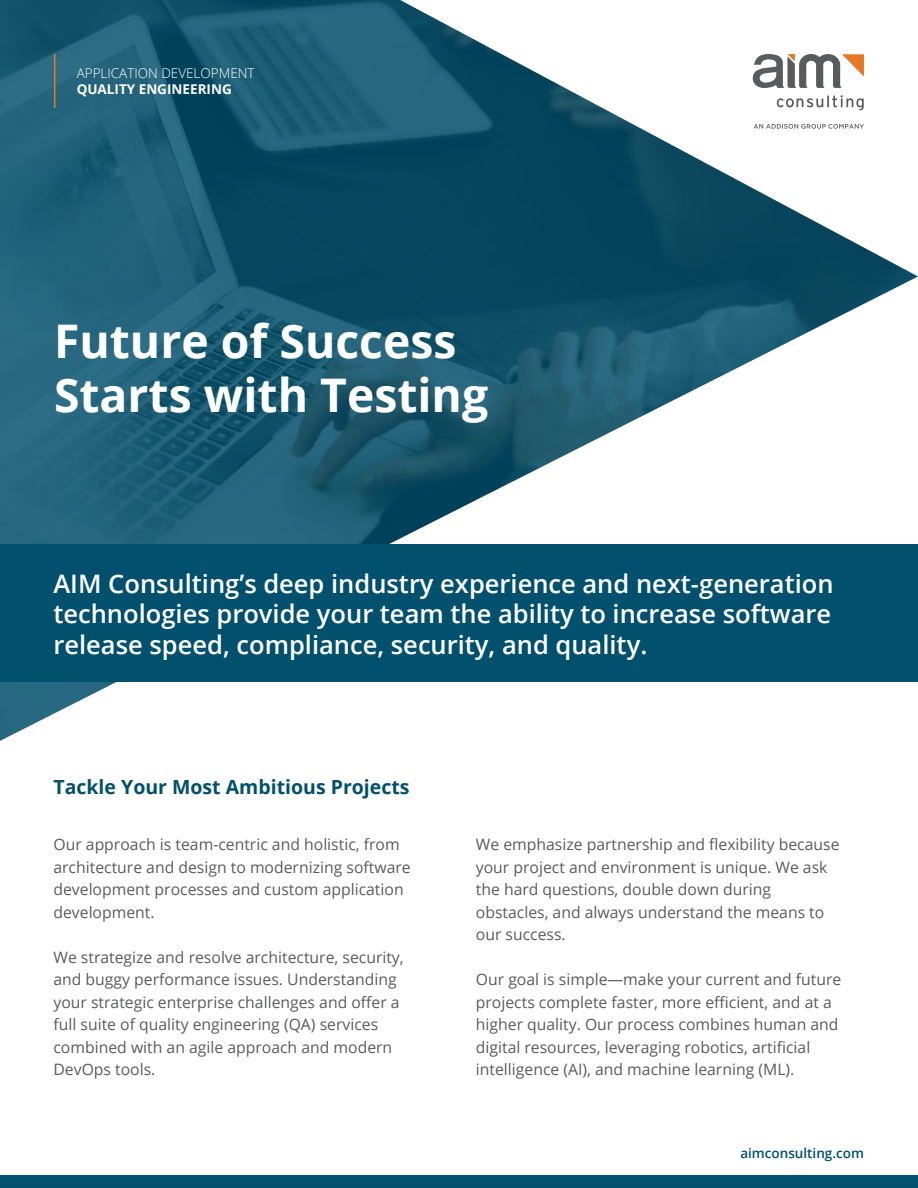
<style>
.page{position:relative;width:918px;height:1188px;background:#fff}
.page>*{position:absolute;margin:0;border:0;box-sizing:border-box;transform-origin:0 0}
.t1{font:700 46.35px/54.6px "Open Sans";color:#fff}
.t2{font:600 25.5px/30.6px "Open Sans";color:#fff;text-align:justify}
.t3{font:700 19.5px "Open Sans";color:#00506e}
.t4{font:15.75px/22.5px "Open Sans";color:#5a5b5d}
.t5{font:300 13.5px "Open Sans";color:#fff}
.t6{font:700 13.5px "Open Sans";color:#fff}
.t7{font:600 13.5px "Open Sans";color:#00506e}
</style>
<div class="page">
<img style="left:0;top:0;width:918px;height:741px">
<div style="left:0;top:544px;width:918px;height:137px;background:#00506e"></div>
<div style="left:0;top:1175px;width:918px;height:13px;background:#00506e"></div>
<hr style="left:54px;top:54px;width:2px;height:54px;background:#e77725">
<p class="t5" style="left:77px;top:64px;width:180px">APPLICATION DEVELOPMENT</p>
<p class="t6" style="left:77px;top:80px;width:157px">QUALITY ENGINEERING</p>
<h1 class="t1" style="left:54px;top:313px;width:436px">Future of Success<br>Starts with Testing</h1>
<h2 class="t2" style="left:53px;top:568px;width:782px">AIM Consulting’s deep industry experience and next-generation technologies provide your team the ability to increase software release speed, compliance, security, and quality.</h2>
<p class="t3" style="left:53px;top:773px;width:358px">Tackle Your Most Ambitious Projects</p>
<p class="t4" style="left:53px;top:833px;width:359px">Our approach is team-centric and holistic, from architecture and design to modernizing software development processes and custom application development.</p>
<p class="t4" style="left:53px;top:945px;width:352px">We strategize and resolve architecture, security, and buggy performance issues. Understanding your strategic enterprise challenges and offer a full suite of quality engineering (QA) services combined with an agile approach and modern DevOps tools.</p>
<p class="t4" style="left:476px;top:833px;width:365px">We emphasize partnership and flexibility because your project and environment is unique. We ask the hard questions, double down during obstacles, and always understand the means to our success.</p>
<p class="t4" style="left:476px;top:968px;width:367px">Our goal is simple—make your current and future projects complete faster, more efficient, and at a higher quality. Our process combines human and digital resources, leveraging robotics, artificial intelligence (AI), and machine learning (ML).</p>
<p class="t7" style="left:740px;top:1144px;width:125px">aimconsulting.com</p>
</div>
